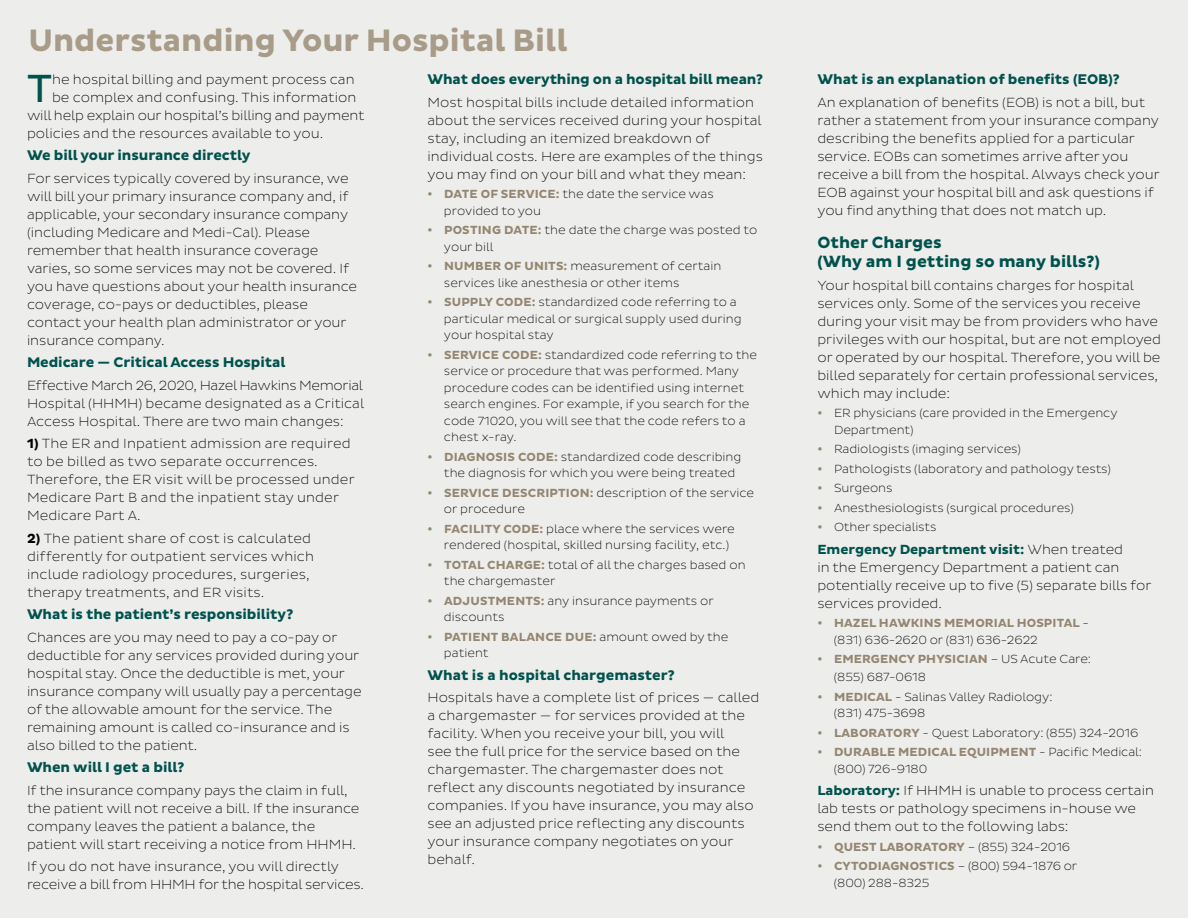
<style>
.page{position:relative;width:1188px;height:918px;background:#ededeb}
.page>*{position:absolute;margin:0;border:0;box-sizing:border-box;transform-origin:0 0}
.t1{font:39.9px "Pluto Sans";color:#00524d}
.t2{font:700 31.5px "Pluto Sans";color:#a89c89}
.t3{font:700 16.5px/19.5px "Pluto Sans";color:#00524d}
.t4{font:700 14.25px "Pluto Sans";letter-spacing:-.005em;color:#00524d}
.t5{font:200 13.5px/18px "Pluto Sans";letter-spacing:-.005em;color:#000}
.t6{font:200 12px/16.5px "Pluto Sans";color:#000}
.t7{font:700 12px/16.5px "Pluto Sans";letter-spacing:.01em;color:#948671}
.s1{font-weight:700;color:#948671}
.s2{font-weight:700}
.s3{font-weight:700;color:#00524d}
.s4{font-weight:200;color:#000}
</style>
<div class="page">
<h2 class="t2" style="left:28px;top:22px;width:540px">Understanding Your Hospital Bill</h2>
<p class="t4" style="left:428px;top:71px;width:337px">What does everything on a hospital bill mean?</p>
<p class="t5" style="left:428px;top:93px;width:337px">Most hospital bills include detailed information about the services received during your hospital stay, including an itemized breakdown of individual costs. Here are examples of the things you may find on your bill and what they mean:</p>
<p class="t6" style="left:444px;top:186px;width:271px;text-indent:-16px"><span class="s1">• DATE OF SERVICE:</span> the date the service was provided to you</p>
<p class="t6" style="left:444px;top:222px;width:315px;text-indent:-16px"><span class="s1">• POSTING DATE:</span> the date the charge was posted to your bill</p>
<p class="t6" style="left:444px;top:258px;width:279px;text-indent:-16px"><span class="s1">• NUMBER OF UNITS:</span> measurement of certain services like anesthesia or other items</p>
<p class="t6" style="left:444px;top:294px;width:299px;text-indent:-16px"><span class="s1">• SUPPLY CODE:</span> standardized code referring to a particular medical or surgical supply used during your hospital stay</p>
<p class="t6" style="left:444px;top:347px;width:315px;text-indent:-16px"><span class="s1">• SERVICE CODE:</span> standardized code referring to the service or procedure that was performed. Many procedure codes can be identified using internet search engines. For example, if you search for the code 71020, you will see that the code refers to a chest x-ray.</p>
<p class="t6" style="left:444px;top:449px;width:299px;text-indent:-16px"><span class="s1">• DIAGNOSIS CODE:</span> standardized code describing the diagnosis for which you were being treated</p>
<p class="t6" style="left:444px;top:485px;width:312px;text-indent:-16px"><span class="s1">• SERVICE DESCRIPTION:</span> description of the service or procedure</p>
<p class="t6" style="left:444px;top:521px;width:292px;text-indent:-16px"><span class="s1">• FACILITY CODE:</span> place where the services were rendered (hospital, skilled nursing facility, etc.)</p>
<p class="t6" style="left:444px;top:557px;width:303px;text-indent:-16px"><span class="s1">• TOTAL CHARGE:</span> total of all the charges based on the chargemaster</p>
<p class="t6" style="left:444px;top:593px;width:271px;text-indent:-16px"><span class="s1">• ADJUSTMENTS:</span> any insurance payments or discounts</p>
<p class="t6" style="left:444px;top:629px;width:286px;text-indent:-16px"><span class="s1">• PATIENT BALANCE DUE:</span> amount owed by the patient</p>
<p class="t4" style="left:428px;top:667px;width:249px">What is a hospital chargemaster?</p>
<p class="t5" style="left:428px;top:689px;width:333px">Hospitals have a complete list of prices — called a chargemaster — for services provided at the facility. When you receive your bill, you will<br>see the full price for the service based on the chargemaster. The chargemaster does not reflect any discounts negotiated by insurance companies. If you have insurance, you may also see an adjusted price reflecting any discounts your insurance company negotiates on your behalf.</p>
<h1 class="t1" style="left:27px;top:66px;width:27px">T</h1>
<p class="t5" style="left:52px;top:70px;width:304px">he hospital billing and payment process can</p>
<p class="t5" style="left:52px;top:88px;width:306px">be complex and confusing. This information</p>
<p class="t5" style="left:27px;top:106px;width:339px">will help explain our hospital’s billing and payment</p>
<p class="t5" style="left:27px;top:124px;width:298px">policies and the resources available to you.</p>
<p class="t4" style="left:27px;top:147px;width:225px">We bill your insurance directly</p>
<p class="t5" style="left:27px;top:169px;width:332px">For services typically covered by insurance, we will bill your primary insurance company and, if applicable, your secondary insurance company (including Medicare and Medi-Cal). Please remember that health insurance coverage varies, so some services may not be covered. If you have questions about your health insurance coverage, co-pays or deductibles, please contact your health plan administrator or your insurance company.</p>
<p class="t4" style="left:27px;top:354px;width:260px">Medicare — Critical Access Hospital</p>
<p class="t5" style="left:27px;top:376px;width:339px;text-align:justify">Effective March 26, 2020, Hazel Hawkins Memorial Hospital (HHMH) became designated as a Critical Access Hospital. There are two main changes:</p>
<p class="t5" style="left:27px;top:435px;width:329px"><span class="s2">1)</span> The ER and Inpatient admission are required to be billed as two separate occurrences.<br>Therefore, the ER visit will be processed under Medicare Part B and the inpatient stay under Medicare Part A.</p>
<p class="t5" style="left:27px;top:529px;width:289px"><span class="s2">2)</span> The patient share of cost is calculated differently for outpatient services which include radiology procedures, surgeries, therapy treatments, and ER visits.</p>
<p class="t4" style="left:27px;top:606px;width:268px">What is the patient’s responsibility?</p>
<p class="t5" style="left:27px;top:628px;width:336px">Chances are you may need to pay a co-pay or deductible for any services provided during your hospital stay. Once the deductible is met, your insurance company will usually pay a percentage of the allowable amount for the service. The remaining amount is called co-insurance and is also billed to the patient.</p>
<p class="t4" style="left:27px;top:759px;width:159px">When will I get a bill?</p>
<p class="t5" style="left:27px;top:781px;width:334px">If the insurance company pays the claim in full, the patient will not receive a bill. If the insurance company leaves the patient a balance, the patient will start receiving a notice from HHMH.</p>
<p class="t5" style="left:27px;top:858px;width:339px">If you do not have insurance, you will directly receive a bill from HHMH for the hospital services.</p>
<p class="t4" style="left:818px;top:71px;width:304px">What is an explanation of benefits (EOB)?</p>
<p class="t5" style="left:818px;top:93px;width:344px">An explanation of benefits (EOB) is not a bill, but rather a statement from your insurance company describing the benefits applied for a particular service. EOBs can sometimes arrive after you receive a bill from the hospital. Always check your EOB against your hospital bill and ask questions if you find anything that does not match up.</p>
<p class="t3" style="left:818px;top:233px;width:284px">Other Charges<br>(Why am I getting so many bills?)</p>
<p class="t5" style="left:818px;top:276px;width:345px">Your hospital bill contains charges for hospital services only. Some of the services you receive during your visit may be from providers who have privileges with our hospital, but are not employed or operated by our hospital. Therefore, you will be billed separately for certain professional services, which may include:</p>
<p class="t6" style="left:834px;top:405px;width:285px;text-indent:-16px"><span class="s1">•</span> ER physicians (care provided in the Emergency<br>Department)</p>
<p class="t6" style="left:818px;top:441px;width:205px"><span class="s1">•</span> Radiologists (imaging services)</p>
<p class="t6" style="left:818px;top:461px;width:295px"><span class="s1">•</span> Pathologists (laboratory and pathology tests)</p>
<p class="t6" style="left:818px;top:480px;width:77px"><span class="s1">•</span> Surgeons</p>
<p class="t6" style="left:818px;top:500px;width:258px"><span class="s1">•</span> Anesthesiologists (surgical procedures)</p>
<p class="t6" style="left:818px;top:519px;width:121px"><span class="s1">•</span> Other specialists</p>
<p class="t5" style="left:818px;top:540px;width:336px"><span class="s3">Emergency Department visit:</span> When treated<br>in the Emergency Department a patient can potentially receive up to five (5) separate bills for services provided.</p>
<p class="t7" style="left:834px;top:615px;width:256px;text-indent:-16px">• HAZEL HAWKINS MEMORIAL HOSPITAL <span class="s4">- (831) 636-2620 or (831) 636-2622</span></p>
<p class="t6" style="left:834px;top:650px;width:259px;line-height:18px;text-indent:-16px"><span class="s1">• EMERGENCY PHYSICIAN</span> – US Acute Care: (855) 687-0618</p>
<p class="t6" style="left:834px;top:689px;width:220px;text-indent:-16px"><span class="s1">• MEDICAL</span> - Salinas Valley Radiology: (831) 475-3698</p>
<p class="t6" style="left:818px;top:725px;width:322px"><span class="s1">• LABORATORY</span> - Quest Laboratory: (855) 324-2016</p>
<p class="t6" style="left:834px;top:744px;width:310px;text-indent:-16px"><span class="s1">• DURABLE MEDICAL EQUIPMENT</span> - Pacific Medical: (800) 726-9180</p>
<p class="t5" style="left:818px;top:782px;width:338px"><span class="s3">Laboratory:</span> If HHMH is unable to process certain lab tests or pathology specimens in-house we send them out to the following labs:</p>
<p class="t7" style="left:818px;top:839px;width:254px">• QUEST LABORATORY <span class="s4">– (855) 324-2016</span></p>
<p class="t6" style="left:834px;top:858px;width:245px;text-indent:-16px"><span class="s1">• CYTODIAGNOSTICS</span> – (800) 594-1876 or (800) 288-8325</p>
</div>
